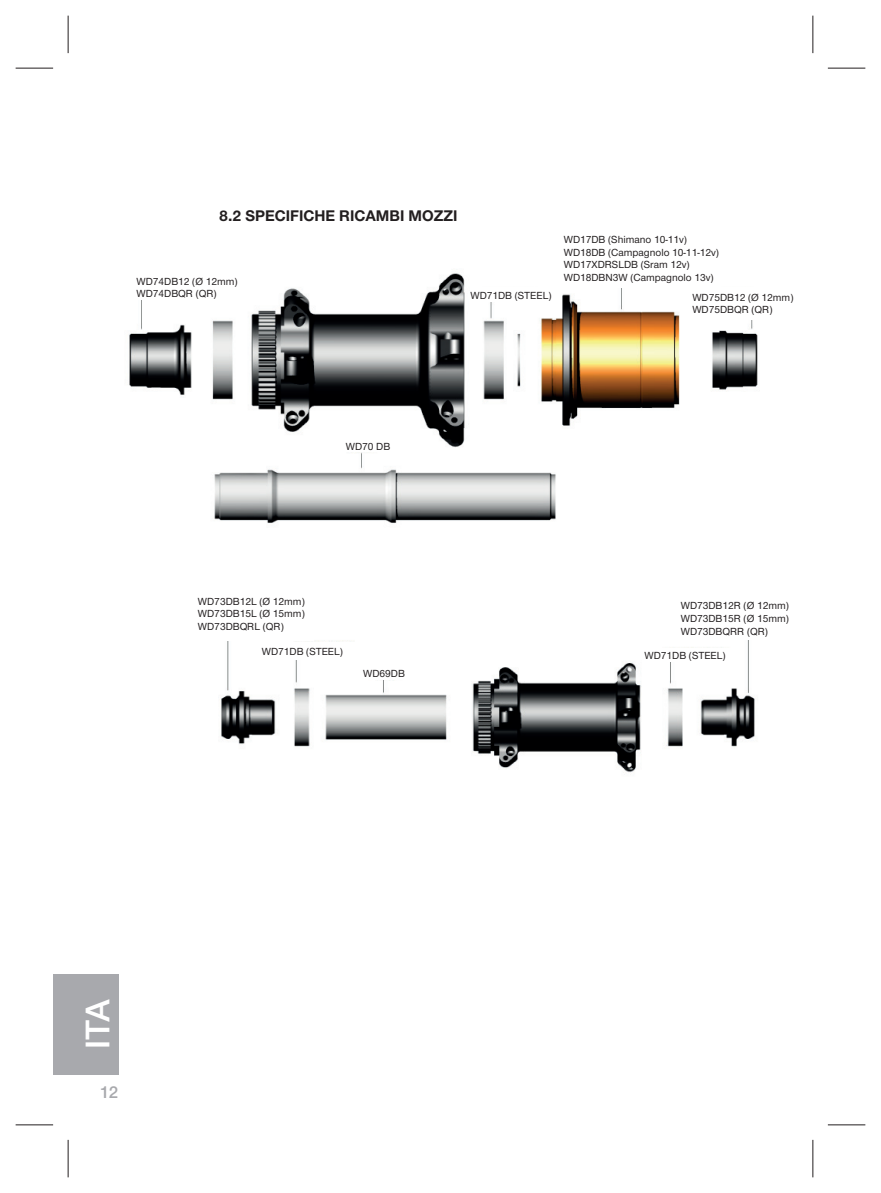
<style>
.page{position:relative;width:881px;height:1193px;background:#fff}
.page>*{position:absolute;margin:0;border:0;box-sizing:border-box;transform-origin:0 0}
.t1{font:35.5px "Nimbus San Nov Sem Bol";color:#fff}
.t2{font:17.75px "Nimbus San Nov Sem Bol";color:#a8a9ad}
.t3{font:700 16px "Nimbus San Nov";color:#231f20}
.t4{font:500 10.75px/12.8px "Nimbus San Nov";color:#231f20}
</style>
<div class="page">
<div style="left:53px;top:974px;width:65px;height:100px;background:#a8a9ad"></div>
<img style="left:221px;top:640px;width:534px;height:133px">
<img style="left:129px;top:273px;width:629px;height:251px">
<div style="left:137px;top:274px;width:122px;height:26px;background:#fff"></div>
<div style="left:262px;top:642px;width:100px;height:17px;background:#fff"></div>
<div style="left:644px;top:648px;width:91px;height:14px;background:#fff"></div>
<div style="left:348px;top:666px;width:72px;height:13px;background:#fff"></div>
<div style="left:692px;top:287px;width:103px;height:32px;background:#fff"></div>
<div style="left:470px;top:287px;width:83px;height:15px;background:#fff"></div>
<div style="left:346px;top:440px;width:71px;height:12px;background:#fff"></div>
<div style="left:564px;top:228px;width:157px;height:60px;background:#fff"></div>
<hr style="left:16px;top:68px;width:37px;height:1px;background:#231f20">
<hr style="left:828px;top:68px;width:37px;height:1px;background:#231f20">
<hr style="left:16px;top:1124px;width:37px;height:1px;background:#231f20">
<hr style="left:828px;top:1124px;width:37px;height:1px;background:#231f20">
<hr style="left:68px;top:16px;width:1px;height:37px;background:#231f20">
<hr style="left:68px;top:1140px;width:1px;height:37px;background:#231f20">
<hr style="left:812px;top:16px;width:1px;height:37px;background:#231f20">
<hr style="left:812px;top:1140px;width:1px;height:37px;background:#231f20">
<h3 class="t3" style="left:219px;top:209px;width:240px">8.2 SPECIFICHE RICAMBI MOZZI</h3>
<p class="t4" style="left:137px;top:275px;width:103px">WD74DB12 (Ø 12mm)<br>WD74DBQR (QR)</p>
<p class="t4" style="left:470px;top:289px;width:83px">WD71DB (STEEL)</p>
<p class="t4" style="left:564px;top:233px;width:157px">WD17DB (Shimano 10-11v)<br>WD18DB (Campagnolo 10-11-12v)<br>WD17XDRSLDB (Sram 12v)<br>WD18DBN3W (Campagnolo 13v)</p>
<p class="t4" style="left:692px;top:291px;width:103px">WD75DB12 (Ø 12mm)<br>WD75DBQR (QR)</p>
<p class="t4" style="left:346px;top:441px;width:46px">WD70 DB</p>
<p class="t4" style="left:198px;top:595px;width:108px;text-align:justify">WD73DB12L (Ø 12mm)<br>WD73DB15L (Ø 15mm)<br>WD73DBQRL (QR)</p>
<p class="t4" style="left:681px;top:600px;width:110px;text-align:justify">WD73DB12R (Ø 12mm)<br>WD73DB15R (Ø 15mm)<br>WD73DBQRR (QR)</p>
<p class="t4" style="left:262px;top:645px;width:83px">WD71DB (STEEL)</p>
<p class="t4" style="left:644px;top:650px;width:83px">WD71DB (STEEL)</p>
<p class="t4" style="left:363px;top:667px;width:43px">WD69DB</p>
<h1 class="t1" style="left:84px;top:1049px;width:51px;rotate:-90deg">ITA</h1>
<h2 class="t2" style="left:99px;top:1085px;width:20px">12</h2>
</div>
